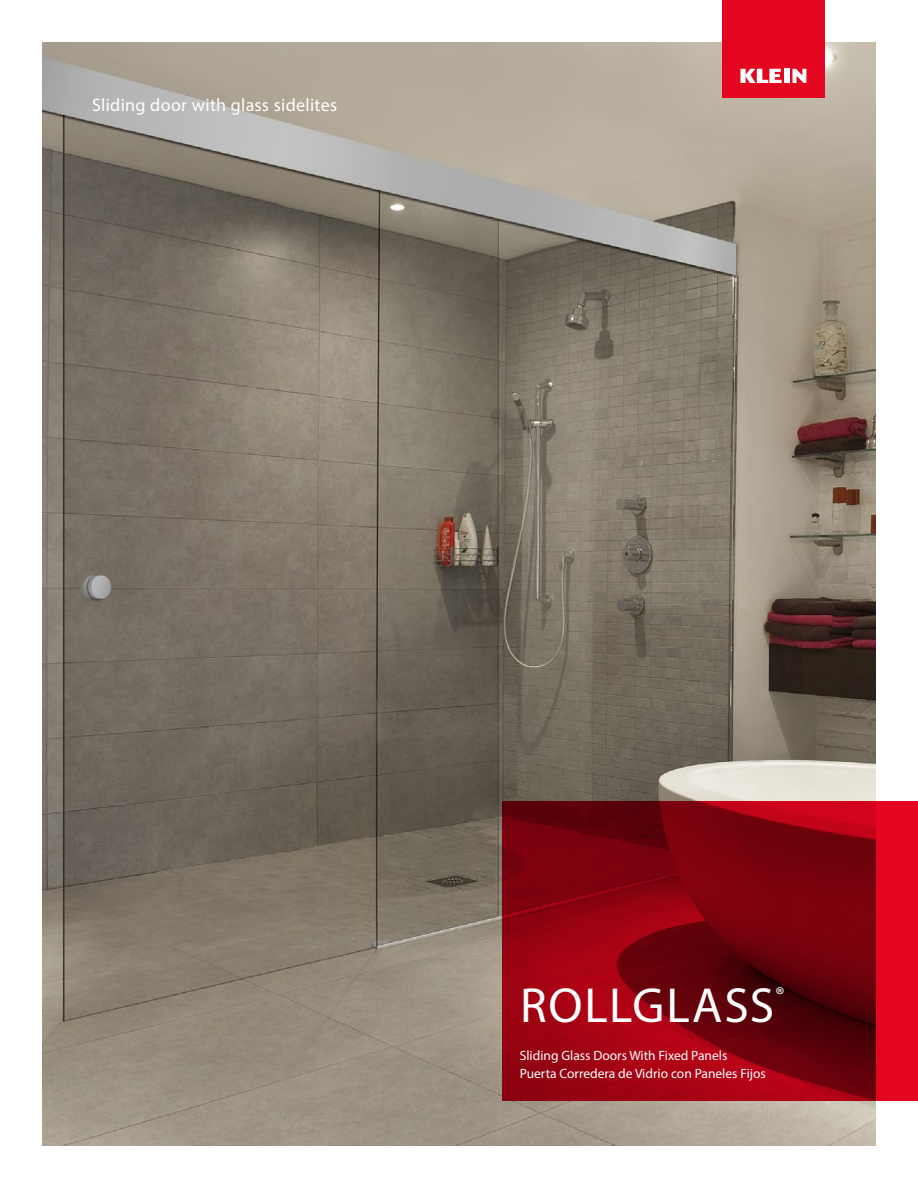
<style>
.page{position:relative;width:918px;height:1188px;background:#fff}
.page>*{position:absolute;margin:0;border:0;box-sizing:border-box;transform-origin:0 0}
.t1{font:49.5px "Myriad Pro";letter-spacing:.035em;color:#fff}
.t2{font:21.75px "Myriad Pro";color:#fff}
.t3{font:18px "Myriad Pro";letter-spacing:.015em;color:#fff}
.t4{font:13.5px/18px "Myriad Pro";color:#fff}
</style>
<div class="page">
<img style="left:43px;top:43px;width:832px;height:1102px">
<div style="left:722px;top:0;width:103px;height:97px;background:#e40520"></div>
<svg style="left:740px;top:69px;width:42px;height:14px"></svg>
<div style="left:784px;top:69px;width:5px;height:14px;background:#fff"></div>
<svg style="left:792px;top:69px;width:14px;height:14px"></svg>
<svg style="left:502px;top:802px;width:416px;height:299px;background:#8b0210"></svg>
<h3 class="t3" style="left:92px;top:99px;width:247px">Sliding door with glass sidelites</h3>
<h1 class="t1" style="left:520px;top:987px;width:255px">ROLLGLASS</h1>
<h2 class="t2" style="left:775px;top:987px;width:11px">®</h2>
<p class="t4" style="left:520px;top:1047px;width:248px">Sliding Glass Doors With Fixed Panels<br>Puerta Corredera de Vidrio con Paneles Fijos</p>
</div>
